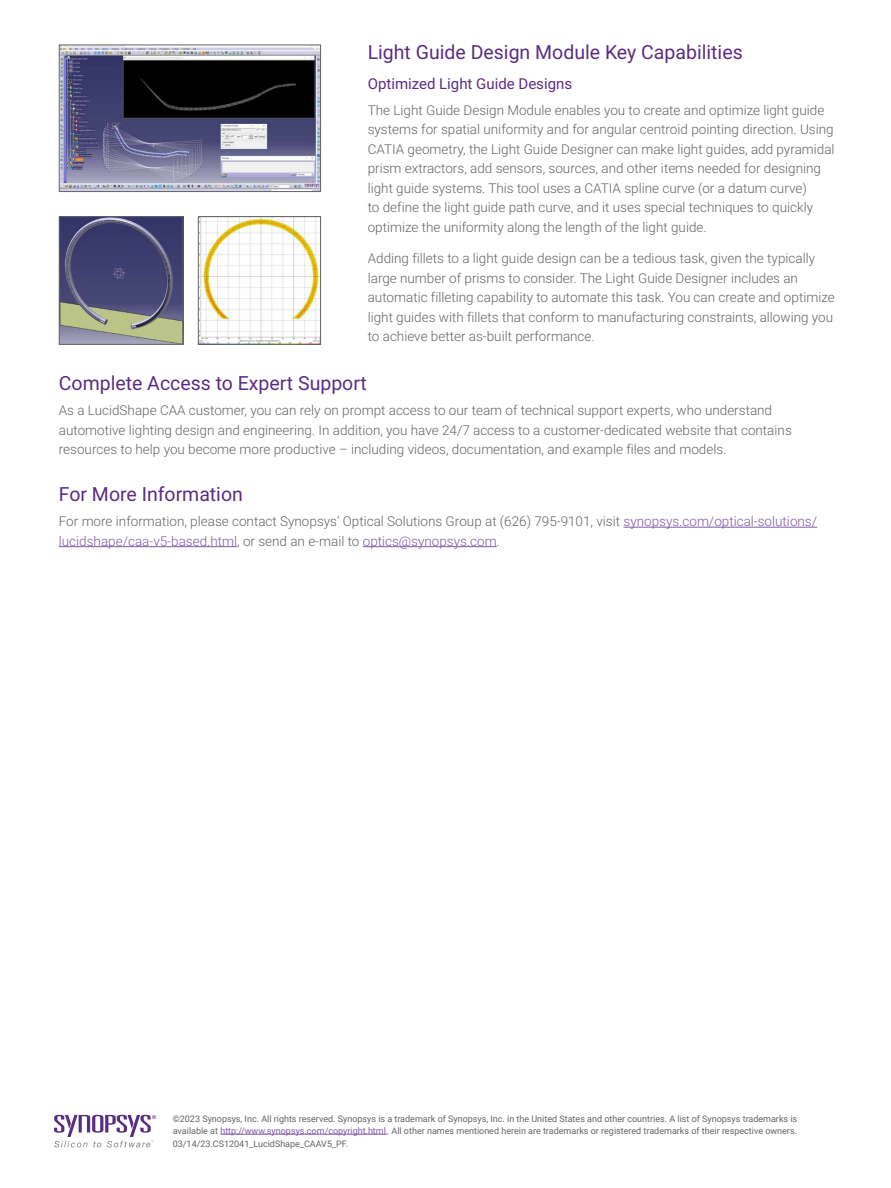
<style>
.page{position:relative;width:891px;height:1188px;background:#fff}
.page>*{position:absolute;margin:0;border:0;box-sizing:border-box;transform-origin:0 0}
.HEADING_1{font:19.5px "Roboto";color:#5a2c82}
.HEADING_2{font:15px "Roboto";color:#5a2c82}
.BODY_COPY{font:300 13.5px/19.5px "Roboto";color:#636466}
.t1{font:9px/12px "Roboto";color:#636466}
.s1{color:#7f58a5}
</style>
<div class="page">
<svg style="left:54px;top:1115px;width:102px;height:32px"></svg>
<hr style="left:220px;top:1134px;width:167px;height:1px;background:#7f58a5">
<hr style="left:624px;top:527px;width:193px;height:1px;background:#7f58a5">
<hr style="left:59px;top:546px;width:178px;height:1px;background:#7f58a5">
<hr style="left:363px;top:546px;width:134px;height:1px;background:#7f58a5">
<img style="left:61px;top:47px;width:258px;height:143px">
<div style="left:59px;top:45px;width:262px;height:147px;border:1px solid #636466"></div>
<img style="left:200px;top:218px;width:119px;height:125px">
<div style="left:198px;top:216px;width:123px;height:129px;border:1px solid #636466"></div>
<img style="left:61px;top:218px;width:120px;height:125px">
<div style="left:59px;top:216px;width:124px;height:129px;border:1px solid #636466"></div>
<p class="HEADING_1" style="left:368px;top:39px;width:376px">Light Guide Design Module Key Capabilities</p>
<p class="HEADING_2" style="left:368px;top:73px;width:206px">Optimized Light Guide Designs</p>
<p class="BODY_COPY" style="left:368px;top:100px;width:468px">The Light Guide Design Module enables you to create and optimize light guide systems for spatial uniformity and for angular centroid pointing direction. Using CATIA geometry, the Light Guide Designer can make light guides, add pyramidal prism extractors, add sensors, sources, and other items needed for designing light guide systems. This tool uses a CATIA spline curve (or a datum curve)<br>to define the light guide path curve, and it uses special techniques to quickly optimize the uniformity along the length of the light guide.</p>
<p class="BODY_COPY" style="left:368px;top:248px;width:469px">Adding fillets to a light guide design can be a tedious task, given the typically large number of prisms to consider. The Light Guide Designer includes an automatic filleting capability to automate this task. You can create and optimize light guides with fillets that conform to manufacturing constraints, allowing you to achieve better as-built performance.</p>
<p class="HEADING_1" style="left:59px;top:369px;width:310px">Complete Access to Expert Support</p>
<p class="BODY_COPY" style="left:59px;top:400px;width:734px">As a LucidShape CAA customer, you can rely on prompt access to our team of technical support experts, who understand automotive lighting design and engineering. In addition, you have 24/7 access to a customer-dedicated website that contains resources to help you become more productive – including videos, documentation, and example files and models.</p>
<p class="HEADING_1" style="left:59px;top:480px;width:186px">For More Information</p>
<p class="BODY_COPY" style="left:59px;top:511px;width:760px">For more information, please contact Synopsys’ Optical Solutions Group at (626) 795-9101, visit <span class="s1">synopsys.com/optical-solutions/ lucidshape/caa-v5-based.html</span>, or send an e-mail to <span class="s1">optics@synopsys.com</span>.</p>
<p class="t1" style="left:173px;top:1112px;width:626px">©2023 Synopsys, Inc. All rights reserved. Synopsys is a trademark of Synopsys, Inc. in the United States and other countries. A list of Synopsys trademarks is available at <span class="s1">http://www.synopsys.com/copyright.html</span>. All other names mentioned herein are trademarks or registered trademarks of their respective owners.</p>
<p class="t1" style="left:173px;top:1137px;width:177px">03/14/23.CS12041_LucidShape_CAAV5_PF.</p>
</div>
